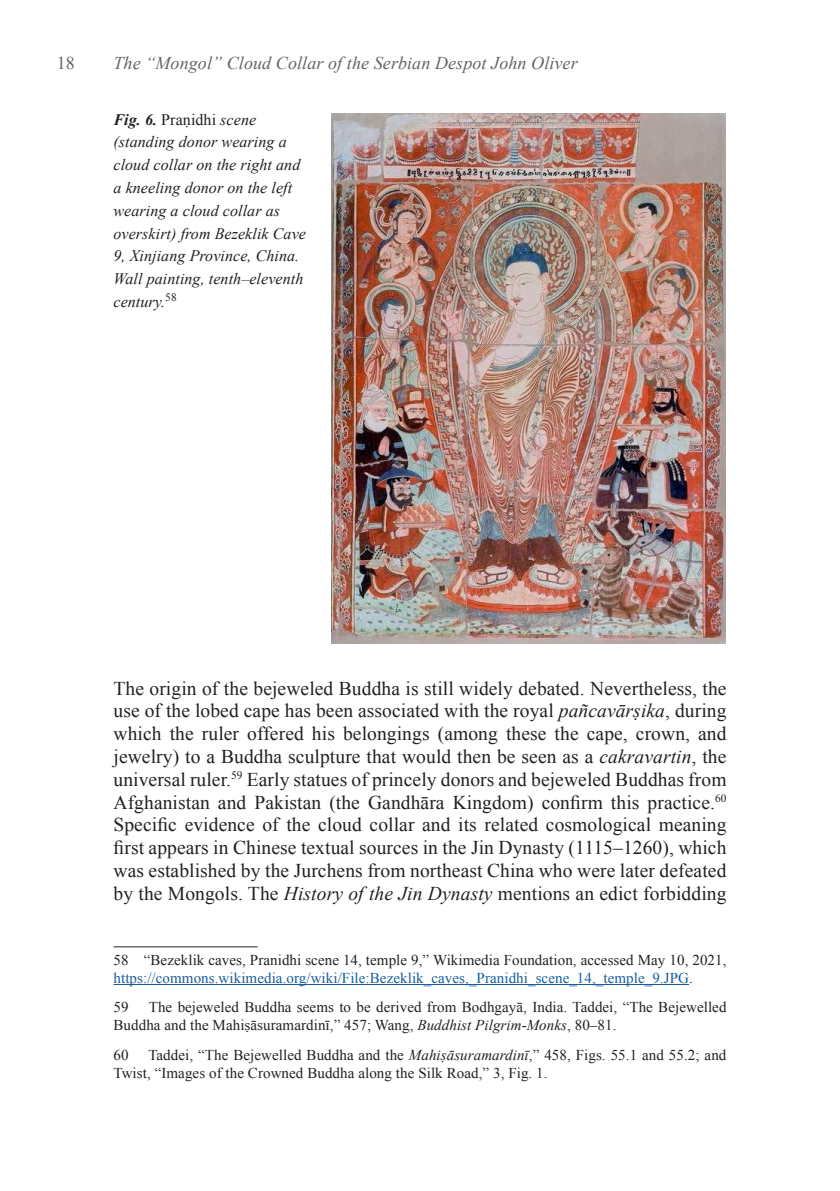
<style>
.page{position:relative;width:840px;height:1191px;background:#fff}
.page>*{position:absolute;margin:0;border:0;box-sizing:border-box;transform-origin:0 0}
.t1{font:19.6px/22.8px "Times New Roman";letter-spacing:.005em;color:#231f20;text-align:justify}
.t2{font:italic 18px "Times New Roman";letter-spacing:.005em;color:#636366}
.t3{font:18px "Times New Roman";color:#636366}
.t4{font:italic 16px/22.8px "Times New Roman";letter-spacing:.005em;color:#231f20}
.Footnote_text__new{font:15px/18px "Times New Roman";letter-spacing:.005em;color:#231f20}
.Footnote_text__new-2{font:15px/18px "Times New Roman";letter-spacing:.005em;color:#175d9e}
.s1{font-weight:700}
.s2{font-style:normal}
.s3{font-style:italic}
.s4{color:#231f20}
</style>
<div class="page">
<hr style="left:113px;top:946px;width:144px;height:1px;background:#231f20">
<hr style="left:113px;top:984px;width:575px;height:1px;background:#175d9e">
<img style="left:331px;top:113px;width:393px;height:530px">
<p class="t3" style="left:57px;top:51px;width:20px">18</p>
<p class="t2" style="left:113px;top:51px;width:465px">The “Mongol” Cloud Collar of the Serbian Despot John Oliver</p>
<p class="t4" style="left:113px;top:107px;width:194px"><span class="s1">Fig. 6.</span> <span class="s2">Praṇidhi</span> scene (standing donor wearing a cloud collar on the right and a kneeling donor on the left wearing a cloud collar as overskirt) from Bezeklik Cave<br>9, Xinjiang Province, China.<br>Wall painting, tenth–eleventh century.<sup>58</sup></p>
<p class="t1" style="left:113px;top:676px;width:614px">The origin of the bejeweled Buddha is still widely debated. Nevertheless, the use of the lobed cape has been associated with the royal <span class="s3">pañcavārṣika</span>, during which the ruler offered his belongings (among these the cape, crown, and jewelry) to a Buddha sculpture that would then be seen as a <span class="s3">cakravartin</span>, the universal ruler.<sup>59</sup> Early statues of princely donors and bejeweled Buddhas from Afghanistan and Pakistan (the Gandhāra Kingdom) confirm this practice.<sup>60<br></sup>Specific evidence of the cloud collar and its related cosmological meaning first appears in Chinese textual sources in the Jin Dynasty (1115–1260), which was established by the Jurchens from northeast China who were later defeated by the Mongols. The <span class="s3">History of the Jin Dynasty</span> mentions an edict forbidding</p>
<p class="Footnote_text__new-2" style="left:113px;top:950px;width:614px"><span class="s4">58 “Bezeklik caves, Pranidhi scene 14, temple 9,” Wikimedia Foundation, accessed May 10, 2021, </span>https://commons.wikimedia.org/wiki/File:Bezeklik_caves,_Pranidhi_scene_14,_temple_9.JPG<span class="s4">.</span></p>
<p class="Footnote_text__new" style="left:113px;top:998px;width:17px">59</p>
<p class="Footnote_text__new" style="left:113px;top:998px;width:614px;text-indent:35px">The bejeweled Buddha seems to be derived from Bodhgayā, India. Taddei, “The Bejewelled<br>Buddha and the Mahiṣāsuramardinī,” 457; Wang, <span class="s3">Buddhist Pilgrim-Monks</span>, 80–81.</p>
<p class="Footnote_text__new" style="left:113px;top:1045px;width:17px">60</p>
<p class="Footnote_text__new" style="left:113px;top:1045px;width:614px;text-indent:35px">Taddei, “The Bejewelled Buddha and the <span class="s3">Mahiṣāsuramardinī</span>,” 458, Figs. 55.1 and 55.2; and<br>Twist, “Images of the Crowned Buddha along the Silk Road,” 3, Fig. 1.</p>
</div>
